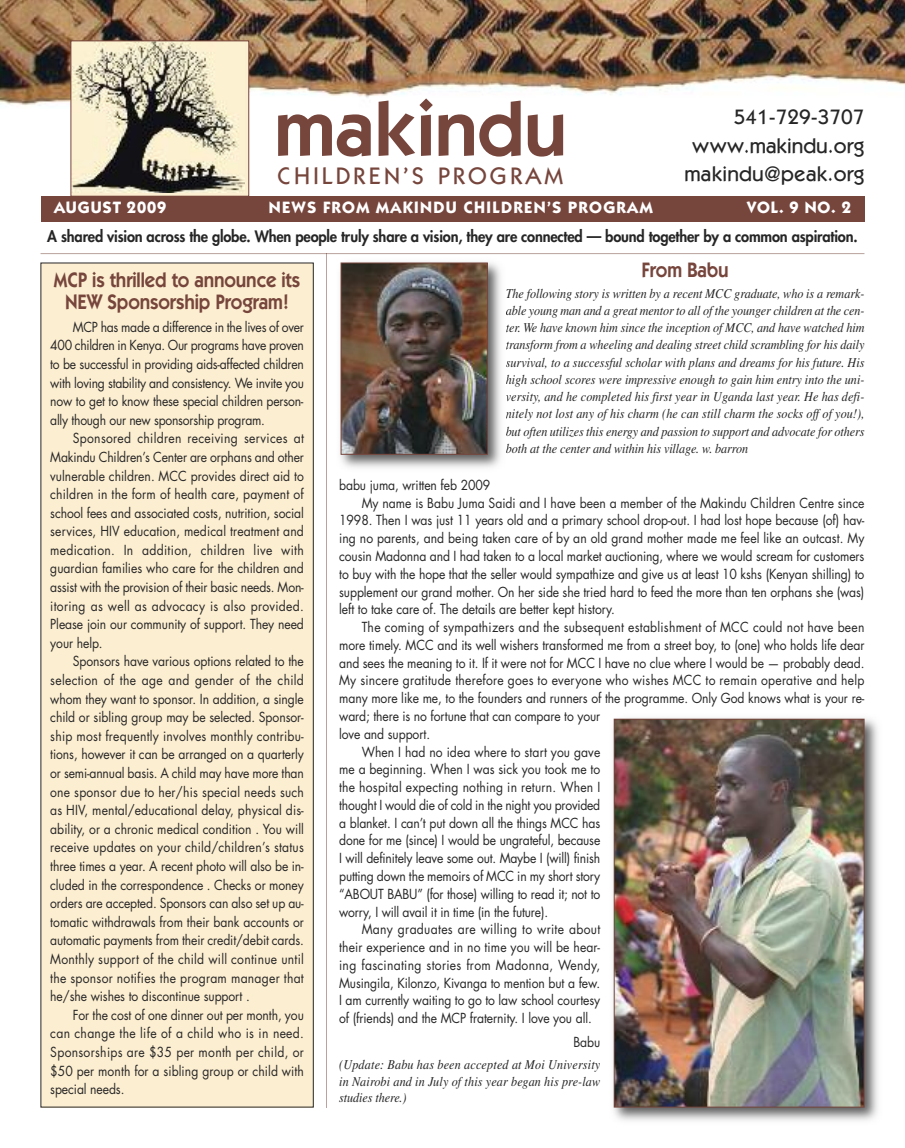
<style>
.page{position:relative;width:905px;height:1148px;background:#fff}
.page>*{position:absolute;margin:0;border:0;box-sizing:border-box;transform-origin:0 0}
.t1{font:600 78px "Itc Kabel";color:#76453c}
.t2{font:500 24px "Itc Kabel";letter-spacing:.13em;color:#76453c}
.t3{font:600 21px/21.8px "Itc Kabel";letter-spacing:-.005em;color:#76453c;text-align:center;scale:.9 1}
.t4{font:500 21px/28.5px "Itc Kabel";letter-spacing:.01em;color:#272627;text-align:right}
.t5{font:700 16.5px "Itc Kabel";letter-spacing:.08em;color:#fff}
.t6{font:700 16.5px "Itc Kabel";letter-spacing:.055em;color:#fff}
.t7{font:800 15.3px "Futura";letter-spacing:-.01em;color:#272627;scale:.95 1}
.t8{font:13.5px/18.6px "Futura";letter-spacing:-.005em;color:#272627;text-align:justify;scale:.9 1}
.t9{font:italic 13.5px/17.2px "Times";letter-spacing:-.005em;color:#272627;text-align:justify;scale:.9 1}
.t10{font:13.5px "Futura";letter-spacing:.02em;color:#272627;scale:.9 1}
.t11{font:13.5px "Futura";letter-spacing:.025em;color:#272627;scale:.9 1}
</style>
<div class="page">
<img style="left:0;top:0;width:904px;height:108px">
<div style="left:40px;top:196px;width:824px;height:25px;background:#76453c"></div>
<hr style="left:40px;top:253px;width:824px;height:1px;background:#baa29d">
<hr style="left:326px;top:254px;width:1px;height:853px;background:#baa29d">
<img style="left:72px;top:42px;width:173px;height:151px">
<div style="left:70px;top:40px;width:179px;height:156px;border:1px solid #76453c"></div>
<div style="left:41px;top:263px;width:272px;height:844px;background:#fceed0"></div>
<img style="left:613px;top:718px;width:265px;height:403px">
<img style="left:616px;top:720px;width:246px;height:385px">
<div style="left:614px;top:718px;width:250px;height:389px;border:1px solid #76453c"></div>
<img style="left:340px;top:262px;width:167px;height:206px">
<svg style="left:506px;top:288px;width:1px;height:12px"></svg>
<img style="left:342px;top:264px;width:144px;height:188px">
<div style="left:340px;top:262px;width:148px;height:192px;border:1px solid #76453c"></div>
<h1 class="t1" style="left:274px;top:102px;width:294px">makindu</h1>
<h2 class="t2" style="left:278px;top:167px;width:287px">CHILDREN’S PROGRAM</h2>
<h3 class="t4" style="left:684px;top:105px;width:181px">541-729-3707 www.makindu.org makindu@peak.org</h3>
<p class="t6" style="left:54px;top:201px;width:114px">AUGUST 2009</p>
<p class="t5" style="left:269px;top:201px;width:385px">NEWS FROM MAKINDU CHILDREN’S PROGRAM</p>
<p class="t5" style="left:747px;top:201px;width:105px">VOL. 9 NO. 2</p>
<p class="t7" style="left:47px;top:229px;width:854px">A shared vision across the globe. When people truly share a vision, they are connected — bound together by a common aspiration.</p>
<h3 class="t3" style="left:54px;top:271px;width:275px">MCP is thrilled to announce its<br>NEW Sponsorship Program!</h3>
<p class="t8" style="left:50px;top:318px;width:283px;text-indent:23px">MCP has made a difference in the lives of over 400 children in Kenya. Our programs have proven to be successful in providing aids-affected children with loving stability and consistency. We invite you now to get to know these special children person&shy;ally though our new sponsorship program.</p>
<p class="t8" style="left:50px;top:430px;width:283px;text-indent:23px">Sponsored children receiving services at Makindu Children’s Center are orphans and other vulnerable children. MCC provides direct aid to children in the form of health care, payment of school fees and associated costs, nutrition, social services, HIV education, medical treatment and medication. In addition, children live with guardian families who care for the children and assist with the provision of their basic needs. Mon&shy;itoring as well as advocacy is also provided.<br>Please join our community of support. They need your help.</p>
<p class="t8" style="left:50px;top:653px;width:283px;text-indent:23px">Sponsors have various options related to the selection of the age and gender of the child whom they want to sponsor. In addition, a single child or sibling group may be selected. Sponsor&shy;ship most frequently involves monthly contribu&shy;tions, however it can be arranged on a quarterly or semi-annual basis. A child may have more than one sponsor due to her/his special needs such as HIV, mental/educational delay, physical dis&shy;ability, or a chronic medical condition . You will receive updates on your child/children’s status three times a year. A recent photo will also be in&shy;cluded in the correspondence . Checks or money orders are accepted. Sponsors can also set up au&shy;tomatic withdrawals from their bank accounts or automatic payments from their credit/debit cards.<br>Monthly support of the child will continue until the sponsor notifies the program manager that he/she wishes to discontinue support .</p>
<p class="t8" style="left:50px;top:1006px;width:283px;text-indent:22px">For the cost of one dinner out per month, you can change the life of a child who is in need.<br>Sponsorships are $35 per month per child, or $50 per month for a sibling group or child with special needs.</p>
<h3 class="t3" style="left:641px;top:261px;width:98px">From Babu</h3>
<p class="t9" style="left:505px;top:286px;width:400px">The following story is written by a recent MCC graduate, who is a remark&shy;able young man and a great mentor to all of the younger children at the cen&shy;ter. We have known him since the inception of MCC, and have watched him transform from a wheeling and dealing street child scrambling for his daily survival, to a successful scholar with plans and dreams for his future. His high school scores were impressive enough to gain him entry into the uni&shy;versity, and he completed his first year in Uganda last year. He has defi&shy;nitely not lost any of his charm (he can still charm the socks off of you!), but often utilizes this energy and passion to support and advocate for others both at the center and within his village. w. barron</p>
<p class="t8" style="left:339px;top:477px;width:169px">babu juma, written feb 2009</p>
<p class="t8" style="left:361px;top:494px;width:560px">My name is Babu Juma Saidi and I have been a member of the Makindu Children Centre since</p>
<p class="t8" style="left:339px;top:512px;width:585px">1998. Then I was just 11 years old and a primary school drop-out. I had lost hope because (of) hav-</p>
<p class="t8" style="left:339px;top:530px;width:585px">ing no parents, and being taken care of by an old grand mother made me feel like an outcast. My</p>
<p class="t8" style="left:339px;top:548px;width:585px">cousin Madonna and I had taken to a local market auctioning, where we would scream for customers</p>
<p class="t8" style="left:339px;top:565px;width:585px">to buy with the hope that the seller would sympathize and give us at least 10 kshs (Kenyan shilling) to</p>
<p class="t8" style="left:339px;top:583px;width:585px">supplement our grand mother. On her side she tried hard to feed the more than ten orphans she (was)</p>
<p class="t8" style="left:339px;top:601px;width:308px">left to take care of. The details are better kept history.</p>
<p class="t10" style="left:361px;top:621px;width:560px">The coming of sympathizers and the subsequent establishment of MCC could not have been</p>
<p class="t8" style="left:339px;top:637px;width:585px">more timely. MCC and its well wishers transformed me from a street boy, to (one) who holds life dear</p>
<p class="t8" style="left:339px;top:654px;width:585px">and sees the meaning to it. If it were not for MCC I have no clue where I would be — probably dead.</p>
<p class="t10" style="left:339px;top:674px;width:585px">My sincere gratitude therefore goes to everyone who wishes MCC to remain operative and help</p>
<p class="t8" style="left:339px;top:690px;width:585px">many more like me, to the founders and runners of the programme. Only God knows what is your re-</p>
<p class="t8" style="left:339px;top:708px;width:292px">ward; there is no fortune that can compare to your</p>
<p class="t8" style="left:339px;top:725px;width:103px">love and support.</p>
<p class="t8" style="left:361px;top:743px;width:267px">When I had no idea where to start you gave</p>
<p class="t8" style="left:339px;top:761px;width:292px">me a beginning. When I was sick you took me to</p>
<p class="t10" style="left:339px;top:781px;width:292px">the hospital expecting nothing in return. When I</p>
<p class="t8" style="left:339px;top:796px;width:291px">thought I would die of cold in the night you provided</p>
<p class="t8" style="left:339px;top:814px;width:291px">a blanket. I can’t put down all the things MCC has</p>
<p class="t8" style="left:339px;top:832px;width:292px">done for me (since) I would be ungrateful, because</p>
<p class="t8" style="left:339px;top:850px;width:292px">I will definitely leave some out. Maybe I (will) finish</p>
<p class="t8" style="left:339px;top:868px;width:291px">putting down the memoirs of MCC in my short story</p>
<p class="t8" style="left:339px;top:885px;width:292px">“ABOUT BABU” (for those) willing to read it; not to</p>
<p class="t8" style="left:339px;top:903px;width:234px">worry, I will avail it in time (in the future).</p>
<p class="t11" style="left:361px;top:923px;width:267px">Many graduates are willing to write about</p>
<p class="t8" style="left:339px;top:939px;width:291px">their experience and in no time you will be hear-</p>
<p class="t11" style="left:339px;top:958px;width:292px">ing fascinating stories from Madonna, Wendy,</p>
<p class="t8" style="left:339px;top:974px;width:292px">Musingila, Kilonzo, Kivanga to mention but a few.</p>
<p class="t8" style="left:339px;top:992px;width:292px">I am currently waiting to go to law school courtesy</p>
<p class="t8" style="left:339px;top:1010px;width:282px">of (friends) and the MCP fraternity. I love you all.</p>
<p class="t8" style="left:573px;top:1033px;width:31px">Babu</p>
<p class="t9" style="left:339px;top:1057px;width:292px;line-height:16.5px">(Update: Babu has been accepted at Moi University in Nairobi and in July of this year began his pre-law studies there.)</p>
</div>
